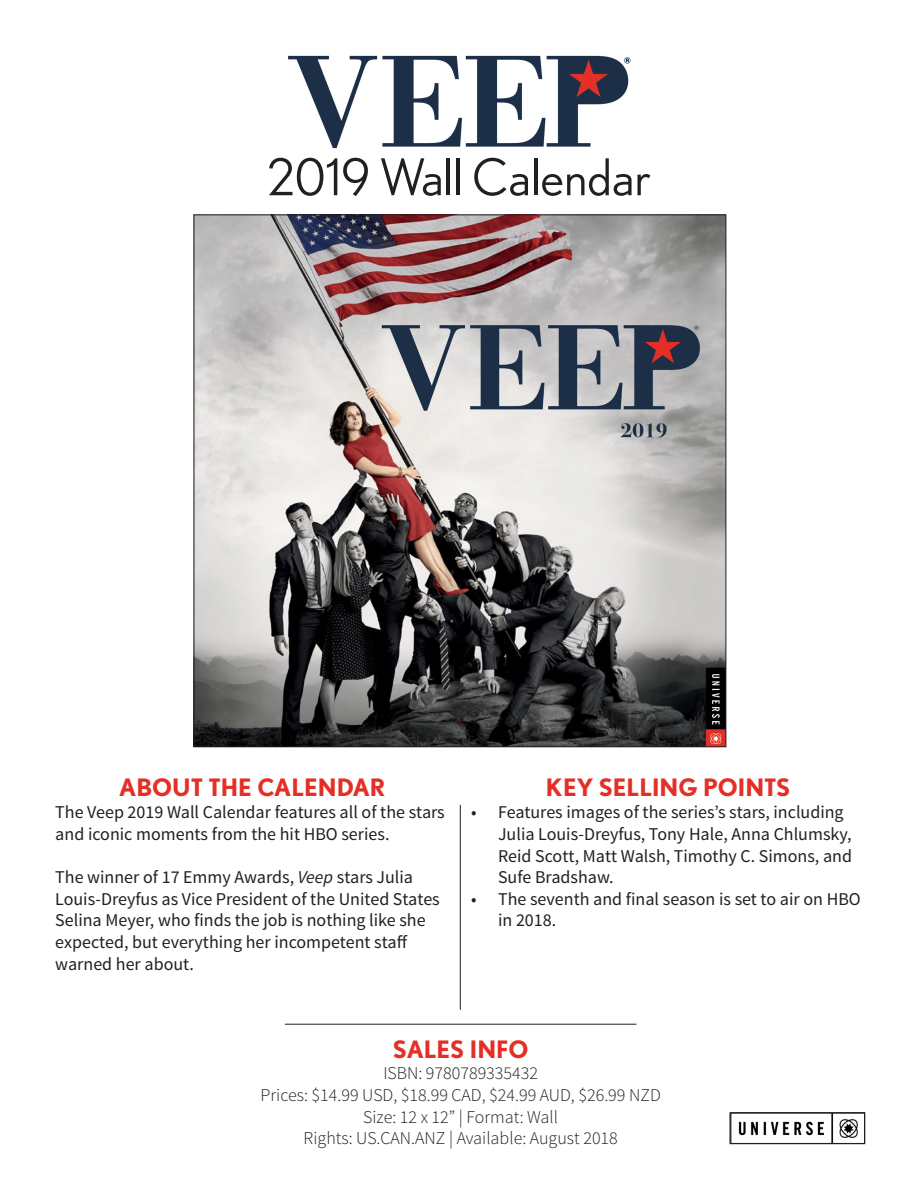
<style>
.page{position:relative;width:918px;height:1188px;background:#fff}
.page>*{position:absolute;margin:0;border:0;box-sizing:border-box;transform-origin:0 0}
.t1{font:50.55px "Nobel";color:#231f20}
.t2{font:700 24px "Nobel";color:#e42f26}
.t3{font:18px/21.6px "Source Sans Pro";color:#231f20}
.t4{font:300 18px "Source Sans Pro";color:#231f20}
.s1{font-style:italic}
</style>
<div class="page">
<hr style="left:460px;top:805px;width:1px;height:205px;background:#231f20">
<hr style="left:285px;top:1024px;width:351px;height:1px;background:#231f20">
<img style="left:731px;top:1114px;width:127px;height:28px">
<div style="left:729px;top:1112px;width:136px;height:32px;border:1px solid #231f20"></div>
<img style="left:196px;top:216px;width:528px;height:529px">
<img style="left:288px;top:55px;width:343px;height:94px">
<p class="t1" style="left:267px;top:147px;width:385px">2019 Wall Calendar</p>
<p class="t2" style="left:119px;top:773px;width:268px">ABOUT THE CALENDAR</p>
<p class="t2" style="left:546px;top:773px;width:246px">KEY SELLING POINTS</p>
<p class="t3" style="left:55px;top:802px;width:391px">The Veep 2019 Wall Calendar features all of the stars and iconic moments from the hit HBO series.</p>
<p class="t3" style="left:55px;top:867px;width:386px">The winner of 17 Emmy Awards, <span class="s1">Veep</span> stars Julia Louis-Dreyfus as Vice President of the United States Selina Meyer, who finds the job is nothing like she expected, but everything her incompetent staff warned her about.</p>
<p class="t3" style="left:498px;top:802px;width:355px;text-indent:-27px">• Features images of the series’s stars, including Julia Louis-Dreyfus, Tony Hale, Anna Chlumsky, Reid Scott, Matt Walsh, Timothy C. Simons, and Sufe Bradshaw.</p>
<p class="t3" style="left:498px;top:888px;width:364px;text-indent:-27px">• The seventh and final season is set to air on HBO in 2018.</p>
<p class="t2" style="left:393px;top:1035px;width:137px">SALES INFO</p>
<p class="t4" style="left:383px;top:1063px;width:156px">ISBN: 9780789335432</p>
<p class="t4" style="left:261px;top:1084px;width:402px">Prices: $14.99 USD, $18.99 CAD, $24.99 AUD, $26.99 NZD</p>
<p class="t4" style="left:363px;top:1106px;width:196px">Size: 12 x 12” | Format: Wall</p>
<p class="t4" style="left:304px;top:1127px;width:316px">Rights: US.CAN.ANZ | Available: August 2018</p>
</div>
